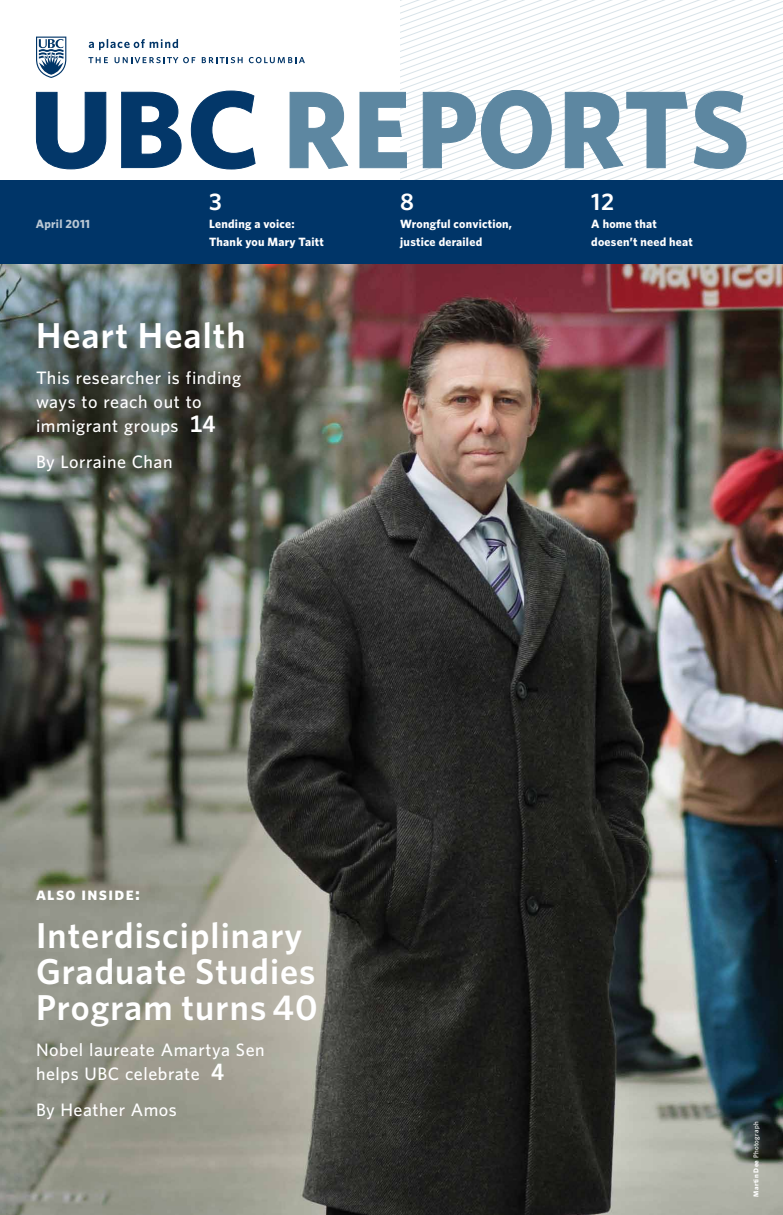
<style>
.page{position:relative;width:783px;height:1215px;background:#fff}
.page>*{position:absolute;margin:0;border:0;box-sizing:border-box;transform-origin:0 0}
.t1{font:600 36px/36px "Whitney";letter-spacing:.03em;color:#fff}
.t2{font:600 24px "Whitney";color:#fff}
.t3{font:500 18px/24px "Whitney";letter-spacing:.03em;color:#fff}
.t4{font:700 18px "Whitney";letter-spacing:.075em;color:#fff}
.t5{font:700 12px/18px "Whitney";letter-spacing:.02em;color:#fff}
.t6{font:700 12px "Whitney";color:#b9c7d4}
.t7{font:500 7px "Whitney";letter-spacing:.04em;color:#fff}
.s1{font-weight:600;font-size:24px}
.s2{font-weight:700}
</style>
<div class="page">
<img style="left:0;top:264px;width:783px;height:951px">
<div style="left:0;top:180px;width:783px;height:84px;background:#003568"></div>
<svg style="left:400px;top:0;width:383px;height:180px"></svg>
<svg style="left:88px;top:57px;width:20px;height:6px"></svg>
<svg style="left:115px;top:57px;width:80px;height:6px"></svg>
<svg style="left:202px;top:57px;width:41px;height:6px"></svg>
<svg style="left:249px;top:57px;width:56px;height:6px"></svg>
<svg style="left:36px;top:37px;width:30px;height:41px"></svg>
<svg style="left:89px;top:39px;width:89px;height:11px"></svg>
<svg style="left:36px;top:91px;width:71px;height:79px"></svg>
<svg style="left:121px;top:91px;width:61px;height:77px"></svg>
<svg style="left:190px;top:90px;width:66px;height:80px"></svg>
<svg style="left:289px;top:91px;width:60px;height:78px"></svg>
<svg style="left:359px;top:91px;width:48px;height:78px"></svg>
<svg style="left:422px;top:90px;width:130px;height:80px"></svg>
<svg style="left:564px;top:90px;width:183px;height:79px"></svg>
<p class="t6" style="left:36px;top:216px;width:56px">April 2011</p>
<h2 class="t2" style="left:209px;top:186px;width:14px">3</h2>
<p class="t5" style="left:209px;top:214px;width:116px">Lending a voice:<br>Thank you Mary Taitt</p>
<h1 class="t1" style="left:36px;top:317px;width:211px">Heart Health</h1>
<p class="t3" style="left:36px;top:365px;width:207px">This researcher is finding ways to reach out to immigrant groups <span class="s1">14</span></p>
<p class="t3" style="left:36px;top:449px;width:138px">By Lorraine Chan</p>
<h2 class="t2" style="left:400px;top:186px;width:15px">8</h2>
<p class="t5" style="left:400px;top:214px;width:113px">Wrongful conviction, justice derailed</p>
<h2 class="t2" style="left:591px;top:186px;width:24px">12</h2>
<p class="t5" style="left:591px;top:214px;width:103px">A home that doesen’t need heat</p>
<p class="t4" style="left:36px;top:882px;width:105px">also inside:</p>
<h1 class="t1" style="left:36px;top:917px;width:283px">Interdisciplinary<br>Graduate Studies<br>Program turns 40</h1>
<p class="t3" style="left:36px;top:1037px;width:230px">Nobel laureate Amartya Sen helps UBC celebrate <span class="s1">4</span></p>
<p class="t3" style="left:36px;top:1097px;width:142px">By Heather Amos</p>
<p class="t7" style="left:752px;top:1197px;width:77px;rotate:-90deg"><span class="s2">Martin Dee</span> Photograph</p>
</div>
